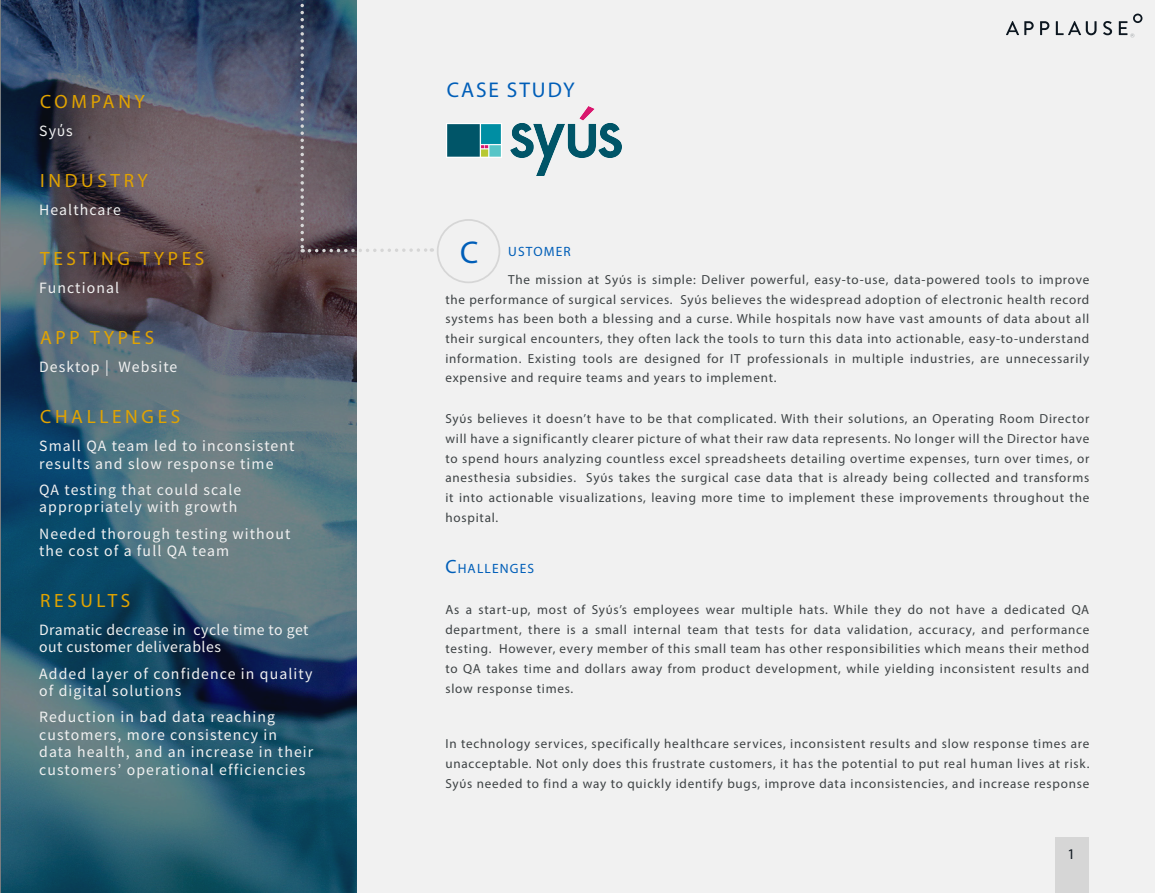
<style>
.page{position:relative;width:1155px;height:893px;background:#fff}
.page>*{position:absolute;margin:0;border:0;box-sizing:border-box;transform-origin:0 0}
.First_Word{font:31.5px "Myriad Pro";color:#005eb8}
.t1{font:21.35px "Myriad Pro";letter-spacing:.09em;color:#005eb8}
.Stat_Header{font:19.25px "Myriad Pro";letter-spacing:.19em;color:#e1a300}
.Stat{font:15.75px/17.5px "Source Sans Pro";letter-spacing:.07em;color:#f1f1f1}
.Stat-2{font:15.75px/17.5px "Source Sans Pro";letter-spacing:.03em;color:#f1f1f1}
.t2{font:14.88px "Myriad Pro";color:#101820}
.Case_Study{font:13.47px "Myriad Pro";letter-spacing:.085em;color:#005eb8}
.Section_Header{font:13.47px "Myriad Pro";letter-spacing:.085em;color:#005eb8}
.Case_Study-2{font:13.12px/19.7px "Myriad Pro";letter-spacing:.06em;color:#3d4244;text-align:justify}
.s1{font-size:19.25px}
</style>
<div class="page">
<div style="left:0;top:0;width:1155px;height:892px;background:#f1f1f1"></div>
<div style="left:1055px;top:837px;width:34px;height:55px;background:#d6d6d6"></div>
<svg style="left:1006px;top:21px;width:28px;height:14px"></svg>
<svg style="left:1040px;top:21px;width:9px;height:14px"></svg>
<svg style="left:1056px;top:21px;width:41px;height:14px"></svg>
<svg style="left:1103px;top:21px;width:9px;height:14px"></svg>
<svg style="left:1119px;top:14px;width:23px;height:23px"></svg>
<svg style="left:0;top:0;width:357px;height:892px;background:#445c6c"></svg>
<svg style="left:300px;top:0;width:132px;height:254px"></svg>
<div style="left:437px;top:219px;width:63px;height:64px;border:2px solid #d6d6d6;border-radius:50%"></div>
<img style="left:446px;top:106px;width:175px;height:70px">
<p class="Stat_Header" style="left:40px;top:89px;width:106px">COMPANY</p>
<p class="Stat" style="left:39px;top:122px;width:35px">Syύs</p>
<p class="Stat_Header" style="left:40px;top:168px;width:109px">INDUSTRY</p>
<p class="Stat" style="left:39px;top:201px;width:83px">Healthcare</p>
<p class="Stat_Header" style="left:40px;top:247px;width:166px">TESTING TYPES</p>
<p class="Stat" style="left:39px;top:279px;width:81px">Functional</p>
<p class="Stat_Header" style="left:40px;top:326px;width:116px">APP TYPES</p>
<p class="Stat" style="left:39px;top:358px;width:140px">Desktop | Website</p>
<p class="Stat_Header" style="left:40px;top:404px;width:142px">CHALLENGES</p>
<p class="Stat" style="left:39px;top:437px;width:257px">Small QA team led to inconsistent results and slow response time</p>
<p class="Stat" style="left:39px;top:481px;width:204px">QA testing that could scale appropriately with growth</p>
<p class="Stat" style="left:39px;top:524px;width:253px">Needed thorough testing without the cost of a full QA team</p>
<p class="Stat_Header" style="left:40px;top:588px;width:92px">RESULTS</p>
<p class="Stat-2" style="left:39px;top:621px;width:271px">Dramatic decrease in cycle time to get out customer deliverables</p>
<p class="Stat" style="left:39px;top:664px;width:275px">Added layer of confidence in quality of digital solutions</p>
<p class="Stat" style="left:39px;top:708px;width:276px">Reduction in bad data reaching customers, more consistency in data health, and an increase in their customers’ operational efficiencies</p>
<p class="t1" style="left:447px;top:77px;width:130px">CASE STUDY</p>
<p class="First_Word" style="left:460px;top:233px;width:20px">C</p>
<p class="Section_Header" style="left:508px;top:243px;width:64px">USTOMER</p>
<p class="Case_Study-2" style="left:445px;top:269px;width:646px;text-indent:63px">The mission at Syύs is simple: Deliver powerful, easy-to-use, data-powered tools to improve the performance of surgical services. Syύs believes the widespread adoption of electronic health record systems has been both a blessing and a curse. While hospitals now have vast amounts of data about all their surgical encounters, they often lack the tools to turn this data into actionable, easy-to-understand information. Existing tools are designed for IT professionals in multiple industries, are unnecessarily expensive and require teams and years to implement.</p>
<p class="Case_Study-2" style="left:445px;top:408px;width:646px">Syύs believes it doesn’t have to be that complicated. With their solutions, an Operating Room Director will have a significantly clearer picture of what their raw data represents. No longer will the Director have to spend hours analyzing countless excel spreadsheets detailing overtime expenses, turn over times, or anesthesia subsidies. Syύs takes the surgical case data that is already being collected and transforms it into actionable visualizations, leaving more time to implement these improvements throughout the hospital.</p>
<p class="Case_Study" style="left:445px;top:560px;width:90px"><span class="s1">C</span>HALLENGES</p>
<p class="Case_Study-2" style="left:445px;top:599px;width:646px">As a start-up, most of Syύs’s employees wear multiple hats. While they do not have a dedicated QA department, there is a small internal team that tests for data validation, accuracy, and performance testing. However, every member of this small team has other responsibilities which means their method to QA takes time and dollars away from product development, while yielding inconsistent results and slow response times.</p>
<p class="Case_Study-2" style="left:445px;top:733px;width:646px">In technology services, specifically healthcare services, inconsistent results and slow response times are unacceptable. Not only does this frustrate customers, it has the potential to put real human lives at risk.<br>Syύs needed to find a way to quickly identify bugs, improve data inconsistencies, and increase response</p>
<p class="t2" style="left:1067px;top:844px;width:9px">1</p>
</div>
